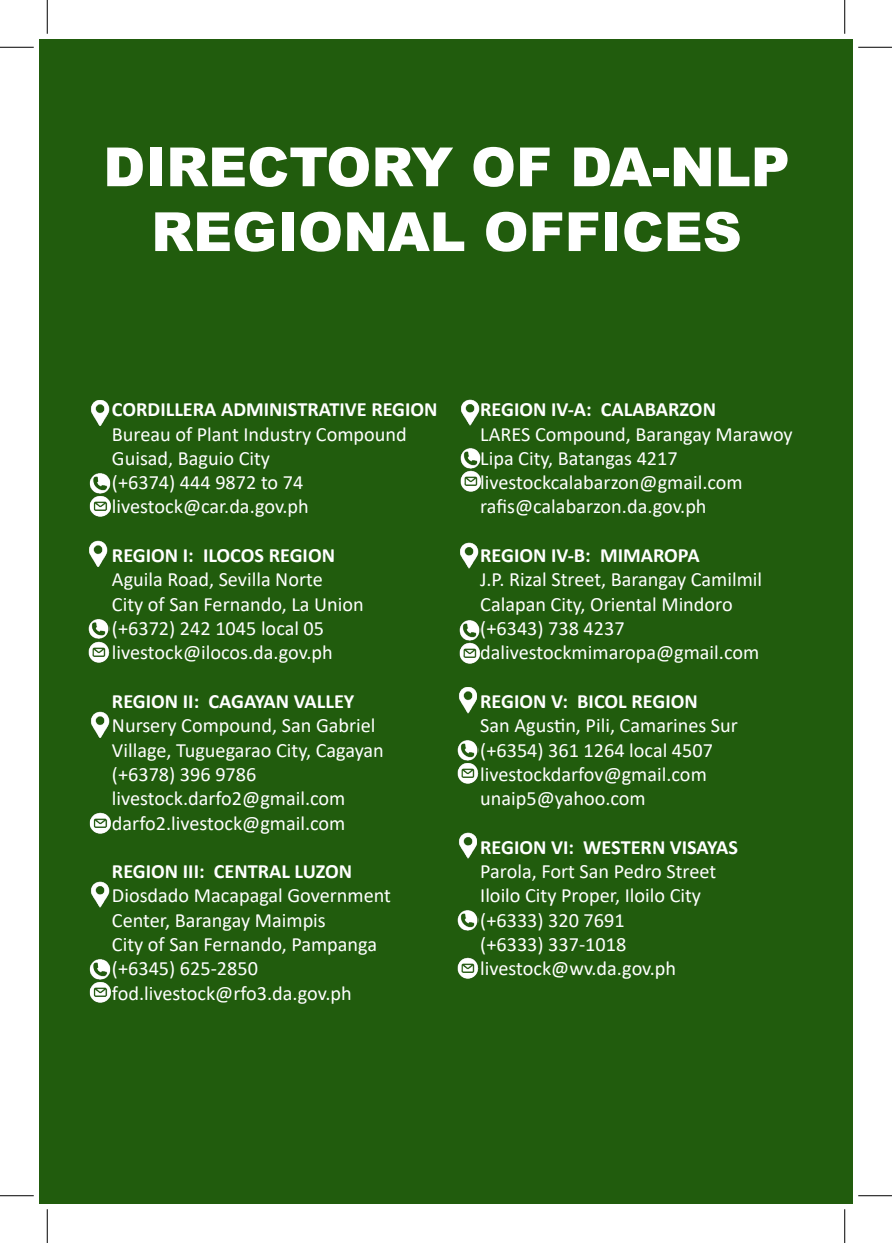
<style>
.page{position:relative;width:892px;height:1243px;background:#fff}
.page>*{position:absolute;margin:0;border:0;box-sizing:border-box;transform-origin:0 0}
.t1{font:900 54px/64.8px "Arial";color:#fff;text-align:center}
.t2{font:20.25px/24.3px "Calibri";color:#fff}
.t3{font:700 20.25px "Calibri";color:#fff}
</style>
<div class="page">
<div style="left:47px;top:39px;width:805px;height:1164px;background:#215c0d"></div>
<img style="left:91px;top:400px;width:18px;height:26px">
<img style="left:89px;top:496px;width:22px;height:21px">
<img style="left:89px;top:473px;width:22px;height:21px">
<img style="left:89px;top:541px;width:18px;height:26px">
<img style="left:88px;top:641px;width:21px;height:21px">
<img style="left:88px;top:619px;width:21px;height:20px">
<img style="left:91px;top:712px;width:18px;height:26px">
<img style="left:89px;top:812px;width:22px;height:22px">
<img style="left:89px;top:959px;width:22px;height:21px">
<img style="left:91px;top:881px;width:18px;height:26px">
<img style="left:89px;top:982px;width:22px;height:21px">
<img style="left:461px;top:399px;width:18px;height:26px">
<img style="left:460px;top:471px;width:21px;height:21px">
<img style="left:460px;top:448px;width:21px;height:21px">
<img style="left:460px;top:542px;width:18px;height:26px">
<img style="left:459px;top:643px;width:21px;height:21px">
<img style="left:459px;top:620px;width:21px;height:21px">
<img style="left:458px;top:687px;width:19px;height:26px">
<img style="left:457px;top:763px;width:21px;height:21px">
<div style="left:39px;top:39px;width:8px;height:1164px;background:#215c0d"></div>
<img style="left:457px;top:740px;width:21px;height:21px">
<img style="left:458px;top:832px;width:19px;height:26px">
<img style="left:457px;top:957px;width:21px;height:22px">
<img style="left:457px;top:910px;width:21px;height:21px">
<hr style="left:0;top:47px;width:34px;height:1px;background:#000">
<hr style="left:858px;top:47px;width:34px;height:1px;background:#000">
<hr style="left:0;top:1195px;width:34px;height:1px;background:#000">
<hr style="left:858px;top:1195px;width:34px;height:1px;background:#000">
<hr style="left:47px;top:0;width:1px;height:34px;background:#000">
<hr style="left:47px;top:1209px;width:1px;height:34px;background:#000">
<hr style="left:844px;top:0;width:1px;height:34px;background:#000">
<hr style="left:844px;top:1209px;width:1px;height:34px;background:#000">
<p class="t1" style="left:103px;top:133px;width:688px">DIRECTORY OF DA-NLP<br>REGIONAL OFFICES</p>
<p class="t3" style="left:112px;top:395px;width:327px">CORDILLERA ADMINISTRATIVE REGION</p>
<p class="t2" style="left:112px;top:421px;width:296px">Bureau of Plant Industry Compound</p>
<p class="t2" style="left:112px;top:445px;width:160px">Guisad, Baguio City</p>
<p class="t2" style="left:112px;top:470px;width:193px">(+6374) 444 9872 to 74</p>
<p class="t2" style="left:112px;top:494px;width:198px">livestock@car.da.gov.ph</p>
<p class="t3" style="left:112px;top:541px;width:225px">REGION I: ILOCOS REGION</p>
<p class="t2" style="left:112px;top:567px;width:212px">Aguila Road, Sevilla Norte</p>
<p class="t2" style="left:112px;top:591px;width:253px">City of San Fernando, La Union</p>
<p class="t2" style="left:112px;top:615px;width:214px">(+6372) 242 1045 local 05</p>
<p class="t2" style="left:112px;top:640px;width:222px">livestock@ilocos.da.gov.ph</p>
<p class="t3" style="left:112px;top:687px;width:244px">REGION II: CAGAYAN VALLEY</p>
<p class="t2" style="left:112px;top:713px;width:273px">Nursery Compound, San Gabriel<br>Village, Tuguegarao City, Cagayan</p>
<p class="t2" style="left:112px;top:761px;width:146px">(+6378) 396 9786</p>
<p class="t2" style="left:112px;top:786px;width:235px">livestock.darfo2@gmail.com</p>
<p class="t2" style="left:112px;top:810px;width:235px">darfo2.livestock@gmail.com</p>
<p class="t3" style="left:112px;top:857px;width:242px">REGION III: CENTRAL LUZON</p>
<p class="t2" style="left:112px;top:883px;width:281px">Diosdado Macapagal Government<br>Center, Barangay Maimpis</p>
<p class="t2" style="left:112px;top:931px;width:267px">City of San Fernando, Pampanga</p>
<p class="t2" style="left:112px;top:956px;width:148px">(+6345) 625-2850</p>
<p class="t2" style="left:112px;top:980px;width:241px">fod.livestock@rfo3.da.gov.ph</p>
<p class="t3" style="left:480px;top:395px;width:237px">REGION IV-A: CALABARZON</p>
<p class="t2" style="left:480px;top:421px;width:314px">LARES Compound, Barangay Marawoy</p>
<p class="t2" style="left:480px;top:445px;width:199px">Lipa City, Batangas 4217</p>
<p class="t2" style="left:480px;top:470px;width:264px">livestockcalabarzon@gmail.com</p>
<p class="t2" style="left:480px;top:494px;width:228px">rafis@calabarzon.da.gov.ph</p>
<p class="t3" style="left:480px;top:541px;width:221px">REGION IV-B: MIMAROPA</p>
<p class="t2" style="left:480px;top:567px;width:283px">J.P. Rizal Street, Barangay Camilmil</p>
<p class="t2" style="left:480px;top:591px;width:254px">Calapan City, Oriental Mindoro</p>
<p class="t2" style="left:480px;top:615px;width:146px">(+6343) 738 4237</p>
<p class="t2" style="left:480px;top:640px;width:280px">dalivestockmimaropa@gmail.com</p>
<p class="t3" style="left:480px;top:687px;width:219px">REGION V: BICOL REGION</p>
<p class="t2" style="left:480px;top:713px;width:259px">San Agustin, Pili, Camarines Sur</p>
<p class="t2" style="left:480px;top:737px;width:234px">(+6354) 361 1264 local 4507</p>
<p class="t2" style="left:480px;top:761px;width:228px">livestockdarfov@gmail.com</p>
<p class="t2" style="left:480px;top:786px;width:167px">unaip5@yahoo.com</p>
<p class="t3" style="left:480px;top:832px;width:259px">REGION VI: WESTERN VISAYAS</p>
<p class="t2" style="left:480px;top:858px;width:237px">Parola, Fort San Pedro Street</p>
<p class="t2" style="left:480px;top:883px;width:222px">Iloilo City Proper, Iloilo City</p>
<p class="t2" style="left:480px;top:907px;width:146px">(+6333) 320 7691</p>
<p class="t2" style="left:480px;top:931px;width:148px">(+6333) 337-1018</p>
<p class="t2" style="left:480px;top:956px;width:197px">livestock@wv.da.gov.ph</p>
</div>
